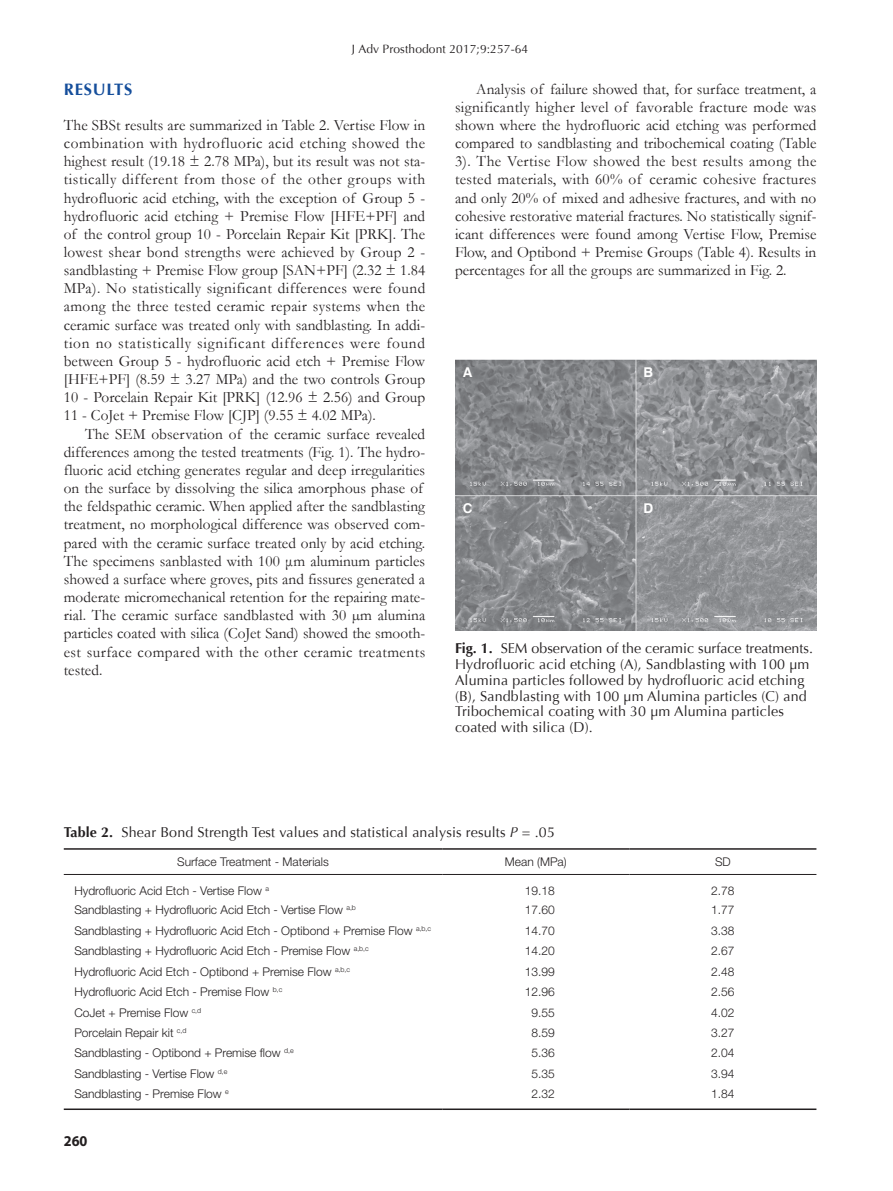
<style>
.page{position:relative;width:893px;height:1191px;background:#fff}
.page>*{position:absolute;margin:0;border:0;box-sizing:border-box;transform-origin:0 0}
.t1{font:700 16.5px "Optima";color:#154e9b}
.t2{font:15.75px/18.1px "Garamond";letter-spacing:.005em;color:#231f20;text-align:justify}
.t3{font:700 15px "Myriad Pro";color:#231f20;scale:.95 1}
.t4{font:14.25px/15.8px "Optima";letter-spacing:.01em;color:#231f20}
.t5{font:700 13.5px "Helvetica";color:#fff}
.t6{font:300 12px "Helvetica Neue LT Pro";color:#231f20}
.t7{font:12px "Optima";letter-spacing:.01em;color:#231f20}
.s1{font-weight:700}
.s2{font-style:italic}
</style>
<div class="page">
<hr style="left:64px;top:848px;width:378px;height:1px;background:#231f20">
<hr style="left:442px;top:848px;width:187px;height:1px;background:#231f20">
<hr style="left:629px;top:848px;width:187px;height:1px;background:#231f20">
<hr style="left:64px;top:1108px;width:378px;height:2px;background:#231f20">
<hr style="left:442px;top:1108px;width:187px;height:2px;background:#231f20">
<hr style="left:629px;top:1108px;width:187px;height:2px;background:#231f20">
<hr style="left:64px;top:874px;width:378px;height:1px;background:#231f20">
<hr style="left:442px;top:874px;width:187px;height:1px;background:#231f20">
<hr style="left:629px;top:874px;width:187px;height:1px;background:#231f20">
<img style="left:455px;top:359px;width:361px;height:271px">
<p class="t7" style="left:352px;top:42px;width:178px">J Adv Prosthodont 2017;9:257-64</p>
<p class="t1" style="left:64px;top:79px;width:22px">RESULTS</p>
<p class="t2" style="left:64px;top:115px;width:363px">The SBSt results are summarized in Table 2. Vertise Flow in combination with hydrofluoric acid etching showed the highest result (19.18 ± 2.78 MPa), but its result was not sta&shy;tistically different from those of the other groups with hydrofluoric acid etching, with the exception of Group 5 - hydrofluoric acid etching + Premise Flow [HFE+PF] and of the control group 10 - Porcelain Repair Kit [PRK]. The lowest shear bond strengths were achieved by Group 2 - sandblasting + Premise Flow group [SAN+PF] (2.32 ± 1.84<br>MPa). No statistically significant differences were found among the three tested ceramic repair systems when the ceramic surface was treated only with sandblasting. In addi&shy;tion no statistically significant differences were found between Group 5 - hydrofluoric acid etch + Premise Flow [HFE+PF] (8.59 ± 3.27 MPa) and the two controls Group 10 - Porcelain Repair Kit [PRK] (12.96 ± 2.56) and Group 11 - CoJet + Premise Flow [CJP] (9.55 ± 4.02 MPa).</p>
<p class="t2" style="left:64px;top:424px;width:363px;text-align:left;text-indent:21px">The SEM observation of the ceramic surface revealed differences among the tested treatments (Fig. 1). The hydro&shy;fluoric acid etching generates regular and deep irregularities on the surface by dissolving the silica amorphous phase of the feldspathic ceramic. When applied after the sandblasting treatment, no morphological difference was observed com&shy;pared with the ceramic surface treated only by acid etching.<br>The specimens sanblasted with 100 μm aluminum particles showed a surface where groves, pits and fissures generated a moderate micromechanical retention for the repairing mate&shy;rial. The ceramic surface sandblasted with 30 µm alumina particles coated with silica (CoJet Sand) showed the smooth&shy;est surface compared with the other ceramic treatments tested.</p>
<p class="t2" style="left:455px;top:79px;width:363px;text-indent:21px">Analysis of failure showed that, for surface treatment, a significantly higher level of favorable fracture mode was shown where the hydrofluoric acid etching was performed compared to sandblasting and tribochemical coating (Table 3). The Vertise Flow showed the best results among the tested materials, with 60% of ceramic cohesive fractures and only 20% of mixed and adhesive fractures, and with no cohesive restorative material fractures. No statistically signif&shy;icant differences were found among Vertise Flow, Premise Flow, and Optibond + Premise Groups (Table 4). Results in percentages for all the groups are summarized in Fig. 2.</p>
<p class="t5" style="left:463px;top:364px;width:11px">A</p>
<p class="t5" style="left:644px;top:364px;width:11px">B</p>
<p class="t5" style="left:463px;top:499px;width:11px">C</p>
<p class="t5" style="left:644px;top:499px;width:11px">D</p>
<p class="t4" style="left:455px;top:641px;width:359px"><span class="s1">FIG. 1.</span> SEM observation of the ceramic surface treatments.<br>Hydrofluoric acid etching (A), Sandblasting with 100 µm Alumina particles followed by hydrofluoric acid etching (B), Sandblasting with 100 µm Alumina particles (C) and Tribochemical coating with 30 µm Alumina particles coated with silica (D).</p>
<p class="t4" style="left:64px;top:824px;width:493px"><span class="s1">TABLE 2.</span> Shear Bond Strength Test values and statistical analysis results <span class="s2">P</span> = .05</p>
<p class="t6" style="left:177px;top:854px;width:153px">Surface Treatment - Materials</p>
<p class="t6" style="left:505px;top:854px;width:63px">Mean (MPa)</p>
<p class="t6" style="left:715px;top:854px;width:17px">SD</p>
<p class="t6" style="left:74px;top:883px;width:196px">Hydrofluoric Acid Etch - Vertise Flow <sup>a</sup></p>
<p class="t6" style="left:525px;top:883px;width:32px">19.18</p>
<p class="t6" style="left:711px;top:883px;width:25px">2.78</p>
<p class="t6" style="left:74px;top:903px;width:283px">Sandblasting + Hydrofluoric Acid Etch - Vertise Flow <sup>a,b</sup></p>
<p class="t6" style="left:525px;top:903px;width:32px">17.60</p>
<p class="t6" style="left:711px;top:903px;width:25px">1.77</p>
<p class="t6" style="left:74px;top:923px;width:358px">Sandblasting + Hydrofluoric Acid Etch - Optibond + Premise Flow <sup>a,b,c</sup></p>
<p class="t6" style="left:525px;top:923px;width:32px">14.70</p>
<p class="t6" style="left:711px;top:923px;width:25px">3.38</p>
<p class="t6" style="left:74px;top:943px;width:296px">Sandblasting + Hydrofluoric Acid Etch - Premise Flow <sup>a,b,c</sup></p>
<p class="t6" style="left:525px;top:943px;width:32px">14.20</p>
<p class="t6" style="left:711px;top:943px;width:25px">2.67</p>
<p class="t6" style="left:74px;top:964px;width:277px">Hydrofluoric Acid Etch - Optibond + Premise Flow <sup>a,b,c</sup></p>
<p class="t6" style="left:525px;top:964px;width:32px">13.99</p>
<p class="t6" style="left:711px;top:964px;width:25px">2.48</p>
<p class="t6" style="left:74px;top:984px;width:209px">Hydrofluoric Acid Etch - Premise Flow <sup>b,c</sup></p>
<p class="t6" style="left:525px;top:984px;width:32px">12.96</p>
<p class="t6" style="left:711px;top:984px;width:25px">2.56</p>
<p class="t6" style="left:74px;top:1005px;width:128px">CoJet + Premise Flow <sup>c,d</sup></p>
<p class="t6" style="left:532px;top:1005px;width:25px">9.55</p>
<p class="t6" style="left:711px;top:1005px;width:25px">4.02</p>
<p class="t6" style="left:74px;top:1025px;width:114px">Porcelain Repair kit <sup>c,d</sup></p>
<p class="t6" style="left:532px;top:1025px;width:25px">8.59</p>
<p class="t6" style="left:711px;top:1025px;width:25px">3.27</p>
<p class="t6" style="left:74px;top:1045px;width:221px">Sandblasting - Optibond + Premise flow <sup>d,e</sup></p>
<p class="t6" style="left:532px;top:1045px;width:25px">5.36</p>
<p class="t6" style="left:711px;top:1045px;width:25px">2.04</p>
<p class="t6" style="left:74px;top:1066px;width:154px">Sandblasting - Vertise Flow <sup>d,e</sup></p>
<p class="t6" style="left:532px;top:1066px;width:25px">5.35</p>
<p class="t6" style="left:711px;top:1066px;width:25px">3.94</p>
<p class="t6" style="left:74px;top:1086px;width:156px">Sandblasting - Premise Flow <sup>e</sup></p>
<p class="t6" style="left:532px;top:1086px;width:25px">2.32</p>
<p class="t6" style="left:711px;top:1086px;width:25px">1.84</p>
<p class="t3" style="left:64px;top:1131px;width:26px">260</p>
</div>
